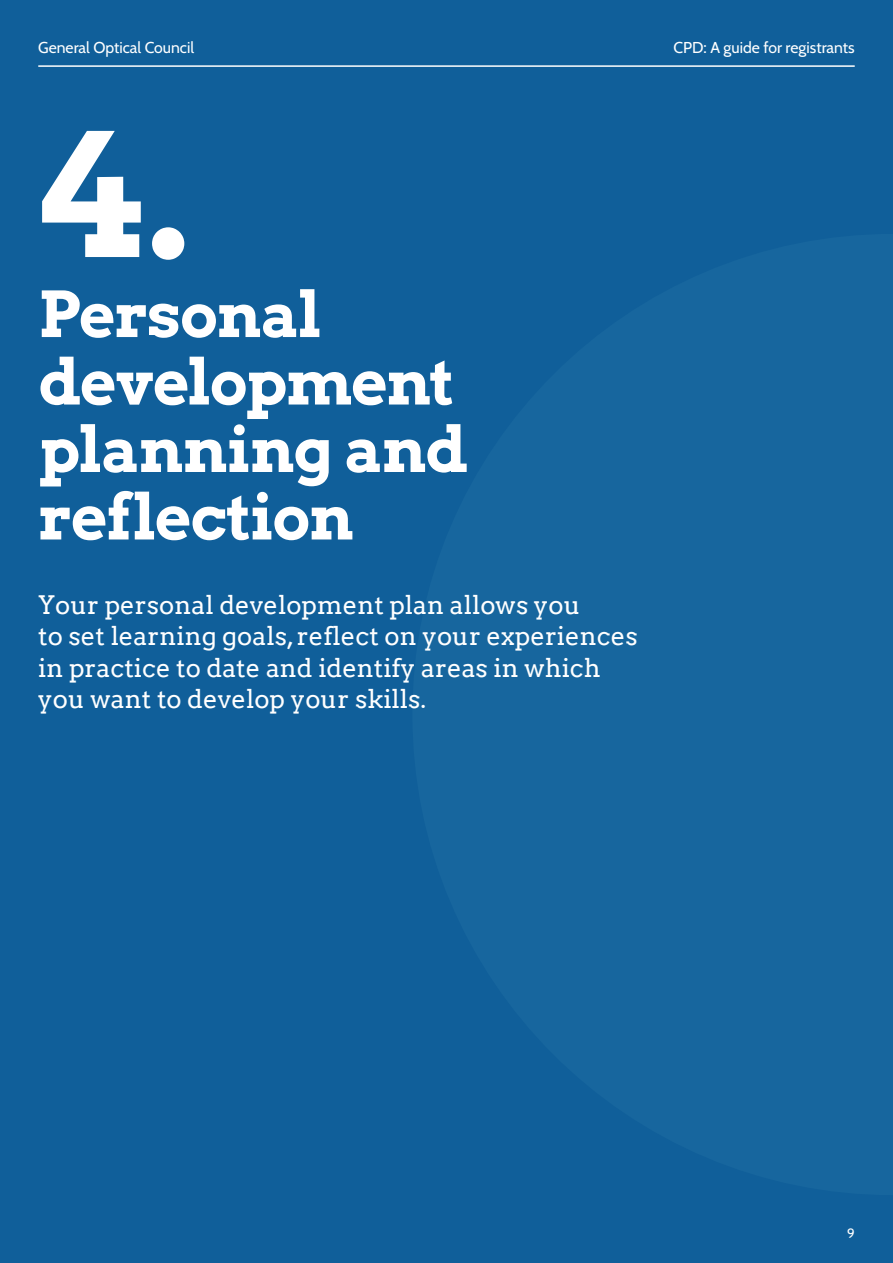
<style>
.page{position:relative;width:893px;height:1263px;background:#105f9a}
.page>*{position:absolute;margin:0;border:0;box-sizing:border-box;transform-origin:0 0}
.t1{font:700 170.4px "Arvo";color:#fff}
.t2{font:700 63px/67.5px "Arvo";letter-spacing:-.02em;color:#fff}
.t3{font:25.5px/31.5px "Arvo";color:#fff}
.t4{font:15.75px "Cabin";color:#fff}
.t5{font:13.5px "Cabin";color:#fff}
</style>
<div class="page">
<hr style="left:38px;top:65px;width:817px;height:2px;background:#fff">
<p class="t4" style="left:38px;top:36px;width:157px">General Optical Council</p>
<p class="t4" style="left:673px;top:36px;width:183px">CPD: A guide for registrants</p>
<h1 class="t1" style="left:41px;top:88px;width:150px">4.</h1>
<h2 class="t2" style="left:38px;top:280px;width:431px">Personal development planning and reflection</h2>
<p class="t3" style="left:38px;top:589px;width:601px">Your personal development plan allows you<br>to set learning goals, reflect on your experiences in practice to date and identify areas in which you want to develop your skills.</p>
<p class="t5" style="left:847px;top:1222px;width:9px">9</p>
</div>
